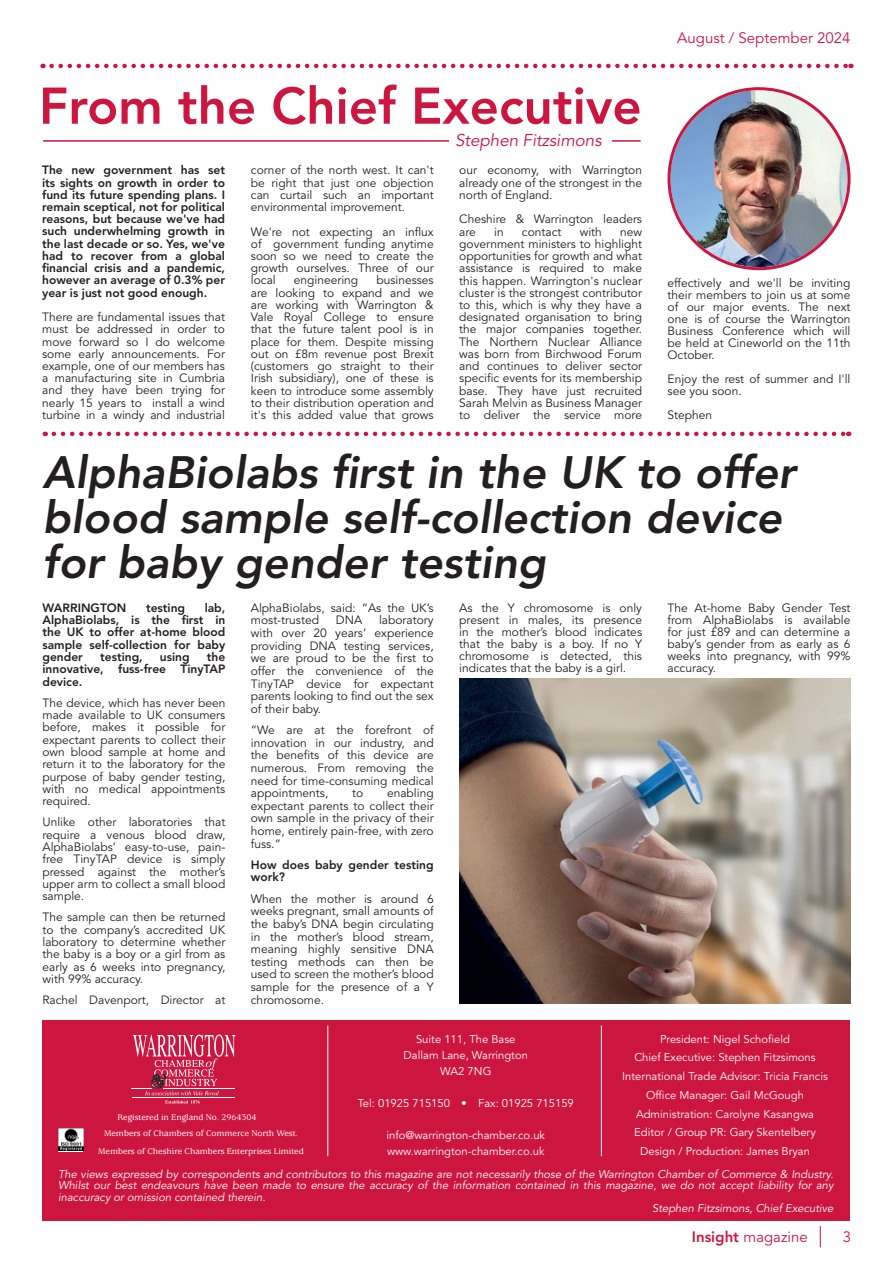
<style>
.page{position:relative;width:893px;height:1263px;background:#fff}
.page>*{position:absolute;margin:0;border:0;box-sizing:border-box;transform-origin:0 0}
.t1{font:800 51px "Avenir LT Std";color:#cd163f}
.t2{font:italic 800 45px/45px "Avenir LT Std";color:#231f20}
.t3{font:italic 16.95px "Avenir LT Std";color:#cd163f}
.t4{font:15px "Avenir LT Std";color:#cd163f}
.t5{font:12px/12.3px "Avenir LT Std";color:#231f20;text-align:justify}
.t6{font:800 12px/12.3px "Avenir LT Std";color:#231f20;text-align:justify}
.t7{font:11.25px/18.8px "Avenir LT Std";color:#fff;text-align:center}
.t8{font:italic 11.25px "Avenir LT Std";color:#fff}
.t9{font:500 9px/18px "Usherwood Std";color:#fff;text-align:center}
.s1{font-weight:800}
</style>
<div class="page">
<svg style="left:820px;top:1226px;width:1px;height:21px"></svg>
<div style="left:43px;top:1020px;width:807px;height:200px;background:#cd163f"></div>
<hr style="left:601px;top:1025px;width:1px;height:131px;background:#fff">
<hr style="left:327px;top:1025px;width:1px;height:131px;background:#fff">
<svg style="left:59px;top:1150px;width:24px;height:2px"></svg>
<img style="left:59px;top:1129px;width:24px;height:21px">
<svg style="left:132px;top:1034px;width:104px;height:69px"></svg>
<hr style="left:163px;top:1088px;width:72px;height:1px;background:#fff">
<hr style="left:132px;top:1097px;width:103px;height:1px;background:#fff">
<svg style="left:54px;top:432px;width:795px;height:4px"></svg>
<svg style="left:51px;top:64px;width:800px;height:4px"></svg>
<hr style="left:43px;top:140px;width:406px;height:2px;background:#cd163f">
<hr style="left:612px;top:140px;width:29px;height:2px;background:#cd163f">
<img style="left:670px;top:90px;width:177px;height:177px;border-radius:89px">
<img style="left:459px;top:679px;width:391px;height:324px">
<h1 class="t1" style="left:39px;top:76px;width:604px">From the Chief Executive</h1>
<h3 class="t3" style="left:455px;top:131px;width:148px">Stephen Fitzsimons</h3>
<p class="t6" style="left:42px;top:164px;width:184px">The new government has set its sights on growth in order to fund its future spending plans. I remain sceptical, not for political reasons, but because we've had such underwhelming growth in the last decade or so. Yes, we've had to recover from a global financial crisis and a pandemic, however an average of 0.3% per year is just not good enough.</p>
<p class="t5" style="left:42px;top:311px;width:184px">There are fundamental issues that must be addressed in order to move forward so I do welcome some early announcements. For example, one of our members has a manufacturing site in Cumbria and they have been trying for nearly 15 years to install a wind turbine in a windy and industrial</p>
<p class="t5" style="left:251px;top:164px;width:184px">corner of the north west. It can't be right that just one objection can curtail such an important environmental improvement.</p>
<p class="t5" style="left:251px;top:226px;width:184px">We're not expecting an influx of government funding anytime soon so we need to create the growth ourselves. Three of our local</p>
<p class="t5" style="left:459px;top:165px;width:184px">our economy, with Warrington already one of the strongest in the north of England.</p>
<p class="t5" style="left:459px;top:213px;width:184px">Cheshire &amp; Warrington leaders are</p>
<p class="t5" style="left:494px;top:226px;width:11px">in</p>
<p class="t5" style="left:522px;top:226px;width:41px">contact</p>
<p class="t5" style="left:580px;top:226px;width:24px">with</p>
<p class="t5" style="left:459px;top:226px;width:184px;text-indent:161px">new government ministers to highlight opportunities for growth and what assistance is required to make this happen. Warrington's nuclear cluster is the strongest contributor to this, which is why they have a designated organisation to bring the major companies together.<br>The Northern Nuclear Alliance was born from Birchwood Forum and continues to deliver sector specific events for its membership base. They have just recruited Sarah Melvin as Business Manager to deliver the service more</p>
<p class="t5" style="left:251px;top:274px;width:184px;text-indent:125px">businesses are looking to expand and we are working with Warrington &amp; Vale Royal College to ensure that the future talent pool is in place for them. Despite missing out on £8m revenue post Brexit (customers go straight to their Irish subsidiary), one of these is keen to introduce some assembly to their distribution operation and it's this added value that grows</p>
<p class="t5" style="left:294px;top:274px;width:66px">engineering</p>
<p class="t4" style="left:677px;top:29px;width:175px">August / September 2024</p>
<p class="t5" style="left:668px;top:277px;width:184px">effectively and we'll be inviting their members to join us at some of our major events. The next one is of course the Warrington Business Conference which will be held at Cineworld on the 11th October.</p>
<p class="t5" style="left:668px;top:373px;width:184px">Enjoy the rest of summer and I'll see you soon.</p>
<p class="t5" style="left:668px;top:409px;width:46px">Stephen</p>
<h2 class="t2" style="left:43px;top:450px;width:755px">AlphaBiolabs first in the UK to offer blood sample self-collection device for baby gender testing</h2>
<p class="t6" style="left:43px;top:601px;width:184px;text-indent:162px">lab, AlphaBiolabs, is the first in the UK to offer at-home blood sample self-collection for baby gender</p>
<p class="t6" style="left:43px;top:601px;width:85px">WARRINGTON</p>
<p class="t6" style="left:146px;top:601px;width:41px">testing</p>
<p class="t6" style="left:43px;top:651px;width:184px;text-indent:164px">the innovative, fuss-free TinyTAP device.</p>
<p class="t5" style="left:43px;top:697px;width:184px">The device, which has never been made available to UK consumers before, makes it possible for expectant parents to collect their own blood sample at home and return it to the laboratory for the purpose of baby gender testing, with no medical appointments required.</p>
<p class="t5" style="left:43px;top:816px;width:184px">Unlike other laboratories that require a venous blood draw, AlphaBiolabs’ easy-to-use, pain&shy;free TinyTAP device is simply pressed against the mother’s upper arm to collect a small blood sample.</p>
<p class="t5" style="left:43px;top:911px;width:184px">The sample can then be returned to the company’s accredited UK laboratory to determine whether the baby is a boy or a girl from as early as 6 weeks into pregnancy, with 99% accuracy.</p>
<p class="t5" style="left:43px;top:994px;width:184px">Rachel Davenport, Director at</p>
<p class="t6" style="left:100px;top:651px;width:44px">testing,</p>
<p class="t6" style="left:160px;top:651px;width:31px">using</p>
<p class="t5" style="left:251px;top:602px;width:184px">AlphaBiolabs, said: “As the UK’s most-trusted</p>
<p class="t5" style="left:251px;top:614px;width:184px;text-indent:128px">laboratory with over 20 years’ experience providing DNA testing services, we are proud to be the first to offer the convenience of the TinyTAP device for expectant parents looking to find out the sex of their baby.</p>
<p class="t5" style="left:251px;top:724px;width:184px">“We are at the forefront of innovation in our industry, and the benefits of this device are numerous. From removing the need for time-consuming medical appointments,</p>
<p class="t5" style="left:336px;top:614px;width:28px">DNA</p>
<p class="t5" style="left:251px;top:787px;width:184px;text-indent:136px">enabling expectant parents to collect their own sample in the privacy of their home, entirely pain-free, with zero fuss.”</p>
<p class="t6" style="left:251px;top:858px;width:184px">How does baby gender testing work?</p>
<p class="t5" style="left:251px;top:892px;width:184px">When the mother is around 6 weeks pregnant, small amounts of the baby’s DNA begin circulating in the mother’s blood stream, meaning highly sensitive DNA testing methods can then be used to screen the mother’s blood sample for the presence of a Y chromosome.</p>
<p class="t5" style="left:352px;top:787px;width:13px">to</p>
<p class="t5" style="left:459px;top:602px;width:184px">As the Y chromosome is only present in males, its presence in the mother’s blood indicates that the baby is a boy. If no Y chromosome is detected, this indicates that the baby is a girl.</p>
<p class="t5" style="left:668px;top:602px;width:184px">The At-home Baby Gender Test from AlphaBiolabs is available for just £89 and can determine a baby’s gender from as early as 6 weeks into pregnancy, with 99% accuracy.</p>
<p class="t9" style="left:118px;top:1108px;width:140px">Registered in England No. 2964304</p>
<p class="t9" style="left:98px;top:1124px;width:207px">Members of Chambers of Commerce North West.<br>Members of Cheshire Chambers Enterprises Limited</p>
<p class="t7" style="left:404px;top:1031px;width:126px;line-height:16px">Suite 111, The Base<br>Dallam Lane, Warrington<br>WA2 7NG</p>
<p class="t7" style="left:358px;top:1094px;width:218px">Tel: 01925 715150 • Fax: 01925 715159</p>
<p class="t7" style="left:386px;top:1128px;width:160px;line-height:16px;text-align:left">info@warrington-chamber.co.uk www.warrington-chamber.co.uk</p>
<p class="t7" style="left:622px;top:1030px;width:207px">President: Nigel Schofield<br>Chief Executive: Stephen Fitzsimons International Trade Advisor: Tricia Francis Office Manager: Gail McGough Administration: Carolyne Kasangwa Editor / Group PR: Gary Skentelbery Design / Production: James Bryan</p>
<p class="t8" style="left:58px;top:1168px;width:777px">The views expressed by correspondents and contributors to this magazine are not necessarily those of the Warrington Chamber of Commerce &amp; Industry.</p>
<p class="t8" style="left:58px;top:1179px;width:777px">Whilst our best endeavours have been made to ensure the accuracy of the information contained in this magazine, we do not accept liability for any</p>
<p class="t8" style="left:58px;top:1190px;width:209px">inaccuracy or omission contained therein.</p>
<p class="t8" style="left:652px;top:1201px;width:183px">Stephen Fitzsimons, Chief Executive</p>
<p class="t4" style="left:692px;top:1228px;width:117px"><span class="s1">Insight</span> magazine</p>
<p class="t4" style="left:843px;top:1228px;width:10px">3</p>
</div>
